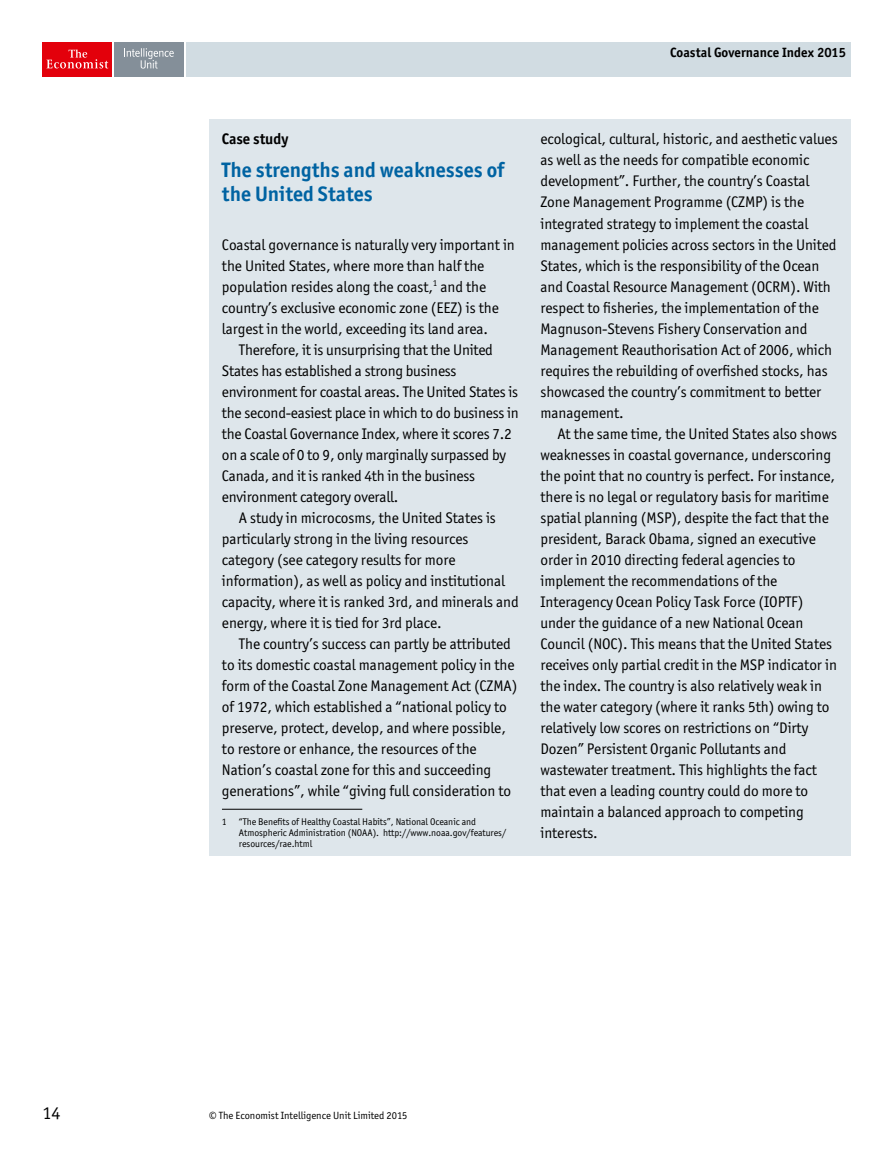
<style>
.page{position:relative;width:893px;height:1149px;background:#fff}
.page>*{position:absolute;margin:0;border:0;box-sizing:border-box;transform-origin:0 0}
.t1{font:700 21px/24px "Officina San ITC";color:#0063a2}
.t2{font:18px "Officina San ITC";color:#000}
.t3{font:15.3px/21px "Officina San ITC";letter-spacing:-.005em;color:#000}
.t4{font:700 15.3px "Officina San ITC";letter-spacing:-.005em;color:#000}
.t5{font:700 13.5px "Officina San ITC";letter-spacing:.005em;color:#000}
.t6{font:10.5px "Officina San ITC";color:#000}
.t7{font:9.75px/11.2px "Officina San ITC";letter-spacing:-.005em;color:#000}
</style>
<div class="page">
<div style="left:43px;top:43px;width:69px;height:34px;background:#e3000b"></div>
<svg style="left:46px;top:49px;width:62px;height:19px"></svg>
<div style="left:114px;top:43px;width:70px;height:34px;background:#848f99"></div>
<svg style="left:124px;top:48px;width:50px;height:21px"></svg>
<div style="left:186px;top:43px;width:664px;height:34px;background:#d1dce2"></div>
<div style="left:209px;top:119px;width:641px;height:736px;background:#dee6eb"></div>
<hr style="left:222px;top:808px;width:140px;height:1px;background:#000">
<p class="t5" style="left:670px;top:44px;width:177px">Coastal Governance Index 2015</p>
<p class="t4" style="left:222px;top:130px;width:68px">Case study</p>
<h1 class="t1" style="left:222px;top:158px;width:284px">The strengths and weaknesses of the United States</h1>
<p class="t3" style="left:222px;top:234px;width:294px">Coastal governance is naturally very important in the United States, where more than half the population resides along the coast,<sup>1</sup> and the country’s exclusive economic zone (EEZ) is the largest in the world, exceeding its land area.</p>
<p class="t3" style="left:222px;top:339px;width:298px;text-indent:17px">Therefore, it is unsurprising that the United States has established a strong business environment for coastal areas. The United States is the second-easiest place in which to do business in the Coastal Governance Index, where it scores 7.2 on a scale of 0 to 9, only marginally surpassed by Canada, and it is ranked 4th in the business environment category overall.</p>
<p class="t3" style="left:222px;top:507px;width:298px;text-indent:17px">A study in microcosms, the United States is particularly strong in the living resources category (see category results for more information), as well as policy and institutional capacity, where it is ranked 3rd, and minerals and energy, where it is tied for 3rd place.</p>
<p class="t3" style="left:222px;top:633px;width:297px;text-indent:17px">The country’s success can partly be attributed to its domestic coastal management policy in the form of the Coastal Zone Management Act (CZMA) of 1972, which established a “national policy to preserve, protect, develop, and where possible, to restore or enhance, the resources of the Nation’s coastal zone for this and succeeding generations”, while “giving full consideration to</p>
<p class="t7" style="left:239px;top:815px;width:269px;text-indent:-17px">1 “The Benefits of Healthy Coastal Habits”, National Oceanic and<br>Atmospheric Administration (NOAA). http://www.noaa.gov/features/ resources/rae.html</p>
<p class="t3" style="left:540px;top:129px;width:299px">ecological, cultural, historic, and aesthetic values as well as the needs for compatible economic development”. Further, the country’s Coastal Zone Management Programme (CZMP) is the integrated strategy to implement the coastal management policies across sectors in the United States, which is the responsibility of the Ocean and Coastal Resource Management (OCRM). With respect to fisheries, the implementation of the Magnuson-Stevens Fishery Conservation and Management Reauthorisation Act of 2006, which requires the rebuilding of overfished stocks, has showcased the country’s commitment to better management.</p>
<p class="t3" style="left:540px;top:423px;width:298px;text-indent:17px">At the same time, the United States also shows weaknesses in coastal governance, underscoring the point that no country is perfect. For instance, there is no legal or regulatory basis for maritime spatial planning (MSP), despite the fact that the president, Barack Obama, signed an executive order in 2010 directing federal agencies to implement the recommendations of the Interagency Ocean Policy Task Force (IOPTF) under the guidance of a new National Ocean Council (NOC). This means that the United States receives only partial credit in the MSP indicator in the index. The country is also relatively weak in the water category (where it ranks 5th) owing to relatively low scores on restrictions on “Dirty Dozen” Persistent Organic Pollutants and wastewater treatment. This highlights the fact that even a leading country could do more to maintain a balanced approach to competing interests.</p>
<p class="t2" style="left:43px;top:1101px;width:19px">14</p>
<p class="t6" style="left:209px;top:1108px;width:200px">© The Economist Intelligence Unit Limited 2015</p>
</div>
